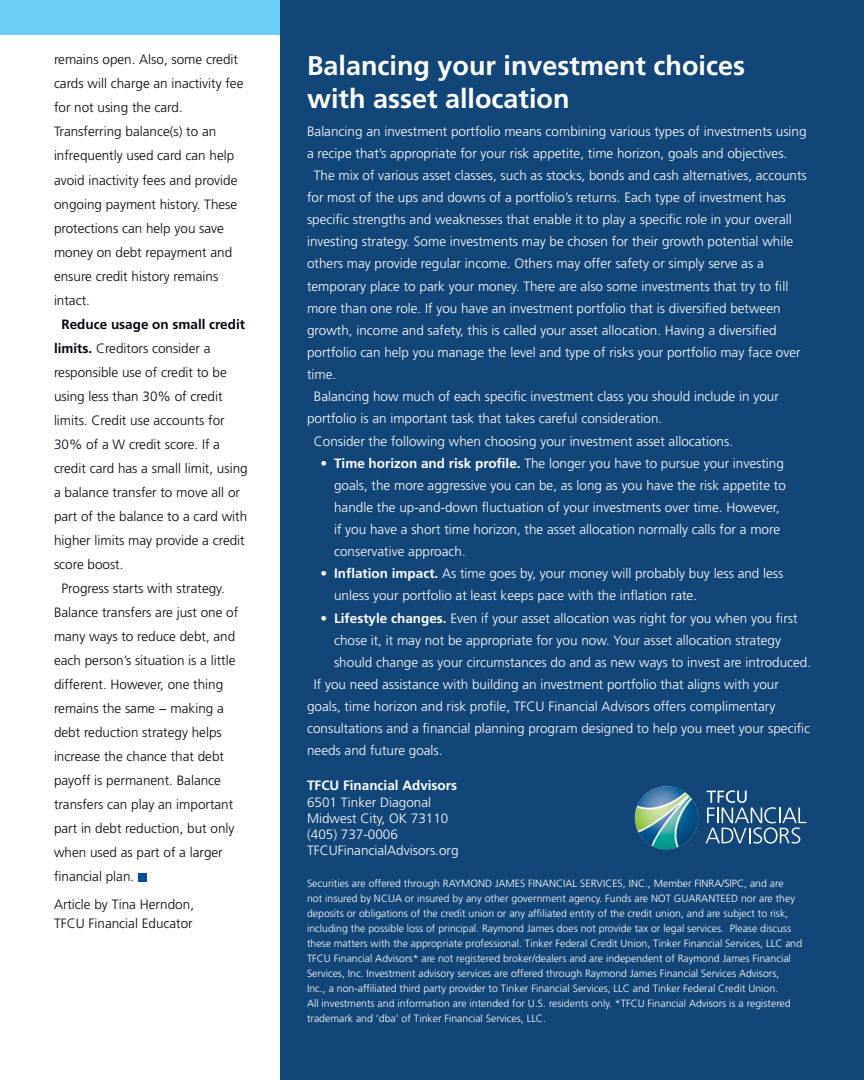
<style>
.page{position:relative;width:864px;height:1080px;background:#fff}
.page>*{position:absolute;margin:0;border:0;box-sizing:border-box;transform-origin:0 0}
.t1{font:700 27px/33px "Frutiger LT Std";color:#fff}
.t2{font:300 13.5px/22.2px "Frutiger LT Std";color:#fff}
.t3{font:300 13.5px/24px "Frutiger LT Std";color:#000810}
.t4{font:700 13.5px "Frutiger LT Std";color:#000810}
.t5{font:700 13.5px "Frutiger LT Std";color:#fff}
.t6{font:300 10.5px/15px "Frutiger LT Std";color:#fff}
.s1{font-weight:700}
</style>
<div class="page">
<div style="left:0;top:0;width:864px;height:34px;background:#6dcff6"></div>
<div style="left:281px;top:0;width:583px;height:1080px;background:#134678"></div>
<svg style="left:634px;top:786px;width:172px;height:64px"></svg>
<div style="left:138px;top:873px;width:8px;height:8px;background:#034ea2"></div>
<p class="t3" style="left:54px;top:48px;width:191px">remains open. Also, some credit cards will charge an inactivity fee for not using the card.<br>Transferring balance(s) to an infrequently used card can help avoid inactivity fees and provide ongoing payment history. These protections can help you save money on debt repayment and ensure credit history remains intact.</p>
<p class="t4" style="left:62px;top:316px;width:185px">Reduce usage on small credit</p>
<p class="t3" style="left:54px;top:336px;width:158px"><span class="s1">limits.</span> Creditors consider a</p>
<p class="t3" style="left:54px;top:360px;width:174px">responsible use of credit to be</p>
<p class="t3" style="left:54px;top:384px;width:170px">using less than 30% of credit</p>
<p class="t3" style="left:54px;top:408px;width:172px">limits. Credit use accounts for</p>
<p class="t3" style="left:54px;top:432px;width:168px">30% of a W credit score. If a</p>
<p class="t3" style="left:54px;top:456px;width:195px">credit card has a small limit, using</p>
<p class="t3" style="left:54px;top:480px;width:188px">a balance transfer to move all or</p>
<p class="t3" style="left:54px;top:504px;width:195px">part of the balance to a card with</p>
<p class="t3" style="left:54px;top:528px;width:192px">higher limits may provide a credit</p>
<p class="t3" style="left:54px;top:552px;width:71px">score boost.</p>
<p class="t3" style="left:62px;top:576px;width:165px">Progress starts with strategy.</p>
<p class="t3" style="left:54px;top:600px;width:186px">Balance transfers are just one of</p>
<p class="t3" style="left:54px;top:624px;width:183px">many ways to reduce debt, and</p>
<p class="t3" style="left:54px;top:648px;width:183px">each person’s situation is a little</p>
<p class="t3" style="left:54px;top:672px;width:171px">different. However, one thing</p>
<p class="t3" style="left:54px;top:696px;width:171px">remains the same − making a</p>
<p class="t3" style="left:54px;top:720px;width:169px">debt reduction strategy helps</p>
<p class="t3" style="left:54px;top:744px;width:172px">increase the chance that debt</p>
<p class="t3" style="left:54px;top:768px;width:169px">payoff is permanent. Balance</p>
<p class="t3" style="left:54px;top:792px;width:181px">transfers can play an important</p>
<p class="t3" style="left:54px;top:816px;width:182px">part in debt reduction, but only</p>
<p class="t3" style="left:54px;top:840px;width:170px">when used as part of a larger</p>
<p class="t3" style="left:54px;top:864px;width:82px">financial plan.</p>
<p class="t3" style="left:54px;top:895px;width:142px;line-height:19.5px">Article by Tina Herndon,<br>TFCU Financial Educator</p>
<h1 class="t1" style="left:307px;top:49px;width:440px">Balancing your investment choices with asset allocation</h1>
<p class="t2" style="left:307px;top:120px;width:501px">Balancing an investment portfolio means combining various types of investments using</p>
<p class="t2" style="left:307px;top:142px;width:482px">a recipe that’s appropriate for your risk appetite, time horizon, goals and objectives.</p>
<p class="t2" style="left:314px;top:164px;width:495px">The mix of various asset classes, such as stocks, bonds and cash alternatives, accounts</p>
<p class="t2" style="left:307px;top:187px;width:480px">for most of the ups and downs of a portfolio’s returns. Each type of investment has</p>
<p class="t2" style="left:307px;top:209px;width:486px">specific strengths and weaknesses that enable it to play a specific role in your overall</p>
<p class="t2" style="left:307px;top:231px;width:488px">investing strategy. Some investments may be chosen for their growth potential while</p>
<p class="t2" style="left:307px;top:253px;width:458px">others may provide regular income. Others may offer safety or simply serve as a</p>
<p class="t2" style="left:307px;top:275px;width:483px">temporary place to park your money. There are also some investments that try to fill</p>
<p class="t2" style="left:307px;top:297px;width:475px">more than one role. If you have an investment portfolio that is diversified between</p>
<p class="t2" style="left:307px;top:319px;width:471px">growth, income and safety, this is called your asset allocation. Having a diversified</p>
<p class="t2" style="left:307px;top:341px;width:495px">portfolio can help you manage the level and type of risks your portfolio may face over</p>
<p class="t2" style="left:307px;top:364px;width:31px">time.</p>
<p class="t2" style="left:314px;top:386px;width:467px">Balancing how much of each specific investment class you should include in your</p>
<p class="t2" style="left:307px;top:408px;width:357px">portfolio is an important task that takes careful consideration.</p>
<p class="t2" style="left:314px;top:430px;width:421px">Consider the following when choosing your investment asset allocations.</p>
<p class="t2" style="left:334px;top:452px;width:453px;text-indent:-14px"><span class="s1">• Time horizon and risk profile.</span> The longer you have to pursue your investing goals, the more aggressive you can be, as long as you have the risk appetite to handle the up-and-down fluctuation of your investments over time. However, if you have a short time horizon, the asset allocation normally calls for a more conservative approach.</p>
<p class="t2" style="left:334px;top:563px;width:451px;text-indent:-14px"><span class="s1">• Inflation impact.</span> As time goes by, your money will probably buy less and less unless your portfolio at least keeps pace with the inflation rate.</p>
<p class="t2" style="left:321px;top:607px;width:479px"><span class="s1">• Lifestyle changes.</span> Even if your asset allocation was right for you when you first</p>
<p class="t2" style="left:334px;top:629px;width:449px">chose it, it may not be appropriate for you now. Your asset allocation strategy</p>
<p class="t2" style="left:334px;top:651px;width:479px">should change as your circumstances do and as new ways to invest are introduced.</p>
<p class="t2" style="left:314px;top:673px;width:467px">If you need assistance with building an investment portfolio that aligns with your</p>
<p class="t2" style="left:307px;top:695px;width:470px">goals, time horizon and risk profile, TFCU Financial Advisors offers complimentary</p>
<p class="t2" style="left:307px;top:718px;width:505px">consultations and a financial planning program designed to help you meet your specific</p>
<p class="t2" style="left:307px;top:740px;width:137px">needs and future goals.</p>
<p class="t5" style="left:307px;top:778px;width:152px">TFCU Financial Advisors</p>
<p class="t2" style="left:307px;top:794px;width:153px;line-height:16.4px">6501 Tinker Diagonal<br>Midwest City, OK 73110 (405) 737-0006<br>TFCUFinancialAdvisors.org</p>
<p class="t6" style="left:307px;top:876px;width:497px">Securities are offered through RAYMOND JAMES FINANCIAL SERVICES, INC., Member FINRA/SIPC, and are<br>not insured by NCUA or insured by any other government agency. Funds are NOT GUARANTEED nor are they deposits or obligations of the credit union or any affiliated entity of the credit union, and are subject to risk, including the possible loss of principal. Raymond James does not provide tax or legal services. Please discuss these matters with the appropriate professional. Tinker Federal Credit Union, Tinker Financial Services, LLC and TFCU Financial Advisors* are not registered broker/dealers and are independent of Raymond James Financial Services, Inc. Investment advisory services are offered through Raymond James Financial Services Advisors,<br>Inc., a non-affiliated third party provider to Tinker Financial Services, LLC and Tinker Federal Credit Union.<br>All investments and information are intended for U.S. residents only. *TFCU Financial Advisors is a registered trademark and ‘dba’ of Tinker Financial Services, LLC.</p>
</div>
